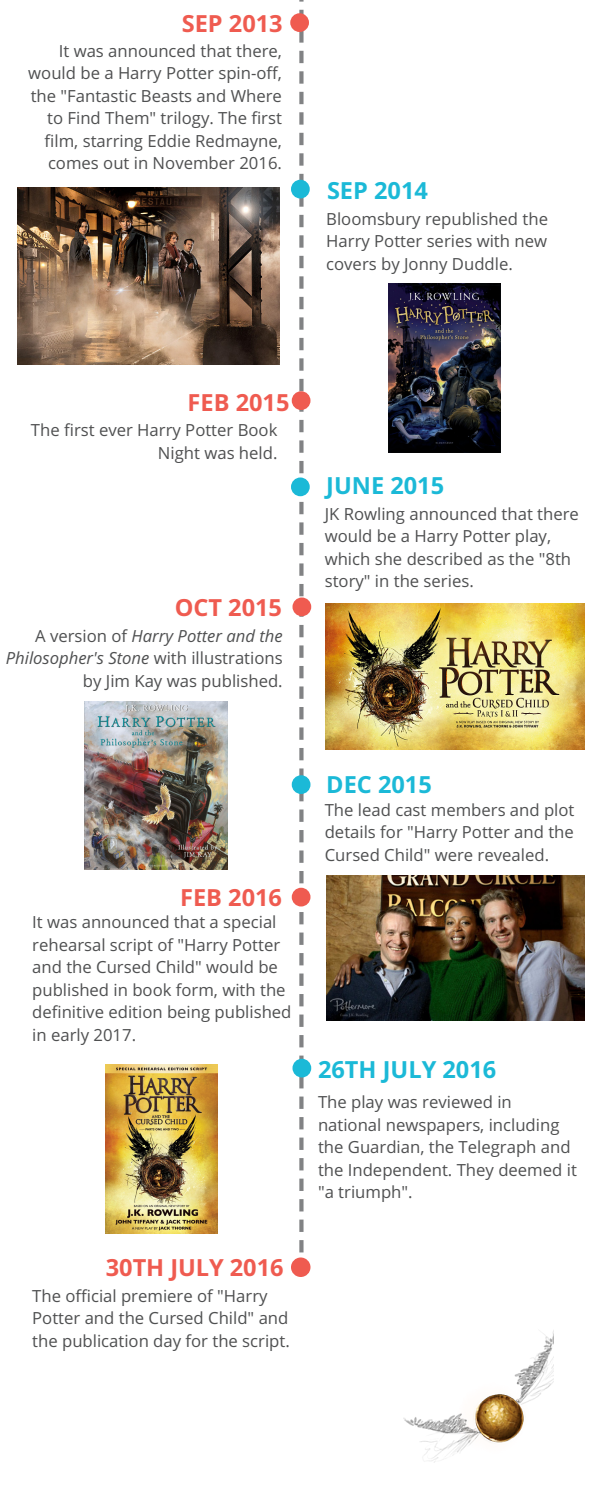
<style>
.page{position:relative;width:600px;height:1499px;background:#fff}
.page>*{position:absolute;margin:0;border:0;box-sizing:border-box;transform-origin:0 0}
.t1{font:700 23.6px "Open Sans";color:#ef5b50}
.t2{font:700 23.6px "Open Sans";color:#1bb9d7}
.t3{font:16.7px/22.5px "Open Sans";color:#4f5051}
.s1{font-style:italic}
</style>
<div class="page">
<svg style="left:299px;top:0;width:5px;height:104px"></svg>
<svg style="left:299px;top:112px;width:5px;height:115px"></svg>
<svg style="left:299px;top:235px;width:5px;height:115px"></svg>
<svg style="left:299px;top:358px;width:5px;height:115px"></svg>
<svg style="left:299px;top:496px;width:5px;height:100px"></svg>
<svg style="left:299px;top:616px;width:5px;height:103px"></svg>
<svg style="left:299px;top:727px;width:5px;height:115px"></svg>
<svg style="left:299px;top:850px;width:5px;height:115px"></svg>
<svg style="left:299px;top:974px;width:5px;height:114px"></svg>
<svg style="left:299px;top:1097px;width:5px;height:114px"></svg>
<svg style="left:299px;top:1220px;width:5px;height:38px"></svg>
<div style="left:291px;top:180px;width:19px;height:18px;background:#1bb9d7;border-radius:50%"></div>
<div style="left:292px;top:391px;width:18px;height:19px;background:#ef5b50;border-radius:50%"></div>
<div style="left:291px;top:478px;width:19px;height:18px;background:#1bb9d7;border-radius:50%"></div>
<div style="left:292px;top:598px;width:19px;height:18px;background:#ef5b50;border-radius:50%"></div>
<div style="left:292px;top:775px;width:18px;height:19px;background:#1bb9d7;border-radius:50%"></div>
<div style="left:292px;top:888px;width:18px;height:18px;background:#ef5b50;border-radius:50%"></div>
<div style="left:291px;top:1258px;width:19px;height:19px;background:#ef5b50;border-radius:50%"></div>
<div style="left:292px;top:1059px;width:19px;height:18px;background:#1bb9d7;border-radius:50%"></div>
<div style="left:290px;top:13px;width:19px;height:19px;background:#ef5b50;border-radius:50%"></div>
<img style="left:388px;top:283px;width:113px;height:170px">
<img style="left:17px;top:187px;width:263px;height:177px">
<img style="left:85px;top:701px;width:143px;height:169px">
<img style="left:326px;top:604px;width:258px;height:146px">
<img style="left:326px;top:875px;width:259px;height:145px">
<img style="left:106px;top:1065px;width:112px;height:169px">
<img style="left:404px;top:1330px;width:150px;height:133px">
<h1 class="t1" style="left:182px;top:7px;width:102px">SEP 2013</h1>
<p class="t3" style="left:28px;top:39px;width:255px;text-align:right">It was announced that there, would be a Harry Potter spin-off, the "Fantastic Beasts and Where to Find Them" trilogy. The first film, starring Eddie Redmayne, comes out in November 2016.</p>
<h1 class="t2" style="left:327px;top:173px;width:102px">SEP 2014</h1>
<p class="t3" style="left:326px;top:207px;width:223px;text-align:justify">Bloomsbury republished the Harry Potter series with new covers by Jonny Duddle.</p>
<h1 class="t1" style="left:188px;top:386px;width:103px">FEB 2015</h1>
<p class="t3" style="left:31px;top:419px;width:248px;text-align:right">The first ever Harry Potter Book<br>Night was held.</p>
<h1 class="t1" style="left:175px;top:591px;width:109px">OCT 2015</h1>
<p class="t3" style="left:6px;top:624px;width:279px;text-align:right">A version of <span class="s1">Harry Potter and the<br>Philosopher's Stone</span> with illustrations by Jim Kay was published.</p>
<h1 class="t2" style="left:326px;top:469px;width:119px">JUNE 2015</h1>
<p class="t3" style="left:325px;top:502px;width:256px">JK Rowling announced that there would be a Harry Potter play, which she described as the "8th story" in the series.</p>
<h1 class="t1" style="left:180px;top:881px;width:103px">FEB 2016</h1>
<p class="t3" style="left:32px;top:911px;width:261px">It was announced that a special rehearsal script of "Harry Potter and the Cursed Child" would be published in book form, with the definitive edition being published in early 2017.</p>
<h1 class="t1" style="left:106px;top:1251px;width:179px">30TH JULY 2016</h1>
<p class="t3" style="left:32px;top:1284px;width:259px">The official premiere of "Harry<br>Potter and the Cursed Child" and the publication day for the script.</p>
<h1 class="t2" style="left:326px;top:768px;width:107px">DEC 2015</h1>
<p class="t3" style="left:325px;top:798px;width:251px;text-align:justify">The lead cast members and plot details for "Harry Potter and the Cursed Child" were revealed.</p>
<h1 class="t2" style="left:318px;top:1052px;width:180px">26TH JULY 2016</h1>
<p class="t3" style="left:318px;top:1091px;width:260px">The play was reviewed in national newspapers, including the Guardian, the Telegraph and the Independent. They deemed it "a triumph".</p>
</div>
